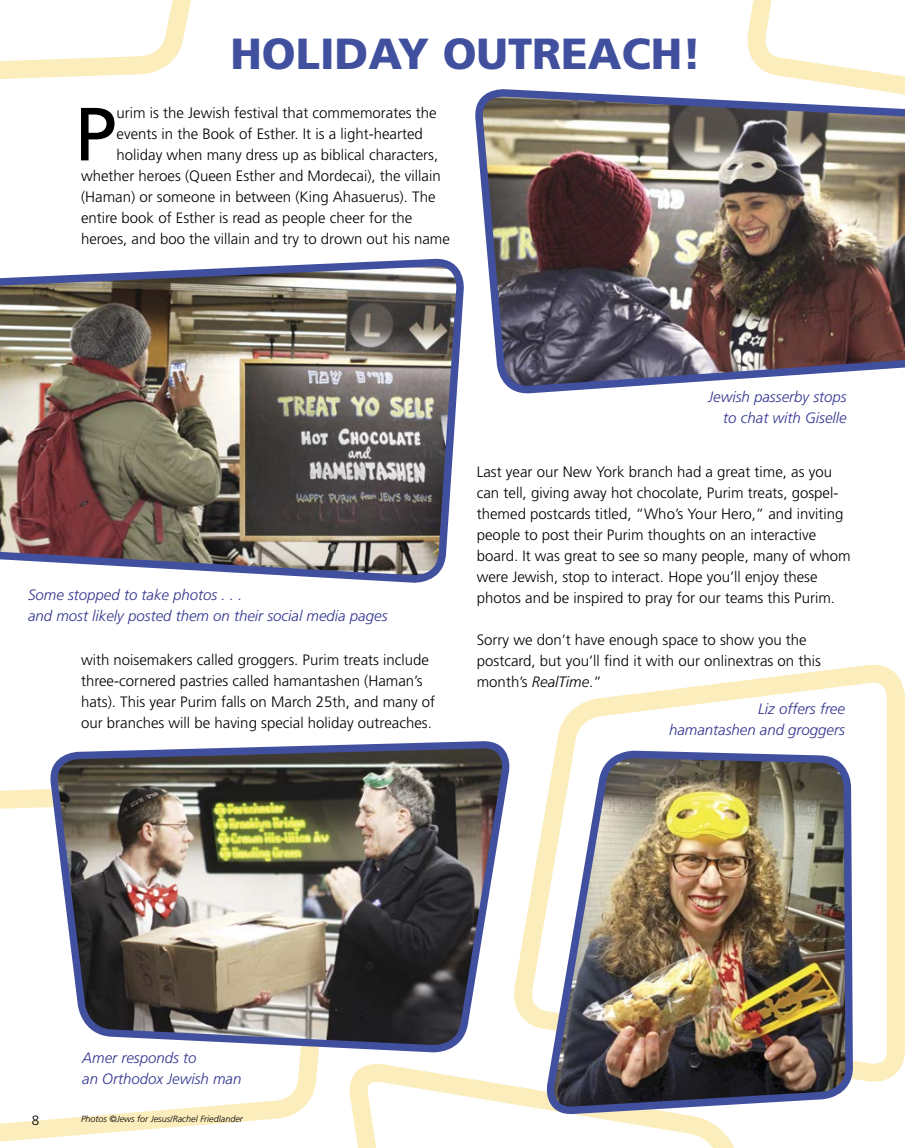
<style>
.page{position:relative;width:905px;height:1148px;background:#fff}
.page>*{position:absolute;margin:0;border:0;box-sizing:border-box;transform-origin:0 0}
.t1{font:75.15px "Frutiger";color:#000}
.t2{font:900 43.5px "Frutiger";color:#41509e}
.t3{font:300 15px/21px "Frutiger";color:#000}
.t4{font:italic 300 15px/21px "Frutiger";color:#32348f;text-align:right}
.t5{font:300 13.5px "Frutiger";color:#000}
.t6{font:italic 300 9px "Frutiger";color:#000}
.s1{font-style:italic}
</style>
<div class="page">
<img style="left:477px;top:89px;width:427px;height:305px">
<svg style="left:355px;top:1125px;width:22px;height:23px"></svg>
<svg style="left:0;top:0;width:199px;height:1142px"></svg>
<svg style="left:736px;top:0;width:168px;height:111px"></svg>
<svg style="left:514px;top:670px;width:390px;height:439px"></svg>
<img style="left:51px;top:680px;width:463px;height:445px">
<img style="left:0;top:261px;width:464px;height:326px">
<img style="left:542px;top:746px;width:307px;height:402px">
<h2 class="t2" style="left:230px;top:27px;width:472px">HOLIDAY OUTREACH!</h2>
<h1 class="t1" style="left:75px;top:90px;width:43px">P</h1>
<p class="t3" style="left:117px;top:103px;width:321px">urim is the Jewish festival that commemorates the</p>
<p class="t3" style="left:117px;top:124px;width:308px">events in the Book of Esther. It is a light-hearted</p>
<p class="t3" style="left:117px;top:145px;width:323px">holiday when many dress up as biblical characters,</p>
<p class="t3" style="left:81px;top:166px;width:361px">whether heroes (Queen Esther and Mordecai), the villain</p>
<p class="t3" style="left:81px;top:187px;width:356px">(Haman) or someone in between (King Ahasuerus). The</p>
<p class="t3" style="left:81px;top:208px;width:333px">entire book of Esther is read as people cheer for the</p>
<p class="t3" style="left:81px;top:229px;width:370px">heroes, and boo the villain and try to drown out his name</p>
<p class="t4" style="left:28px;top:585px;width:361px;text-align:left">Some stopped to take photos . . .<br>and most likely posted them on their social media pages</p>
<p class="t3" style="left:81px;top:649px;width:355px">with noisemakers called groggers. Purim treats include three-cornered pastries called hamantashen (Haman’s hats). This year Purim falls on March 25th, and many of our branches will be having special holiday outreaches.</p>
<p class="t4" style="left:708px;top:387px;width:140px">Jewish passerby stops to chat with Giselle</p>
<p class="t3" style="left:477px;top:461px;width:375px">Last year our New York branch had a great time, as you can tell, giving away hot chocolate, Purim treats, gospel&shy;themed postcards titled, “Who’s Your Hero,” and inviting people to post their Purim thoughts on an interactive board. It was great to see so many people, many of whom were Jewish, stop to interact. Hope you’ll enjoy these photos and be inspired to pray for our teams this Purim.</p>
<p class="t3" style="left:477px;top:629px;width:345px">Sorry we don’t have enough space to show you the postcard, but you’ll find it with our onlinextras on this month’s <span class="s1">RealTime</span>.”</p>
<p class="t4" style="left:669px;top:698px;width:177px">Liz offers free hamantashen and groggers</p>
<p class="t4" style="left:82px;top:1047px;width:161px;text-align:left">Amer responds to<br>an Orthodox Jewish man</p>
<p class="t5" style="left:32px;top:1112px;width:9px">8</p>
<p class="t6" style="left:81px;top:1113px;width:163px">Photos ©Jews for Jesus/Rachel Friedlander</p>
</div>
